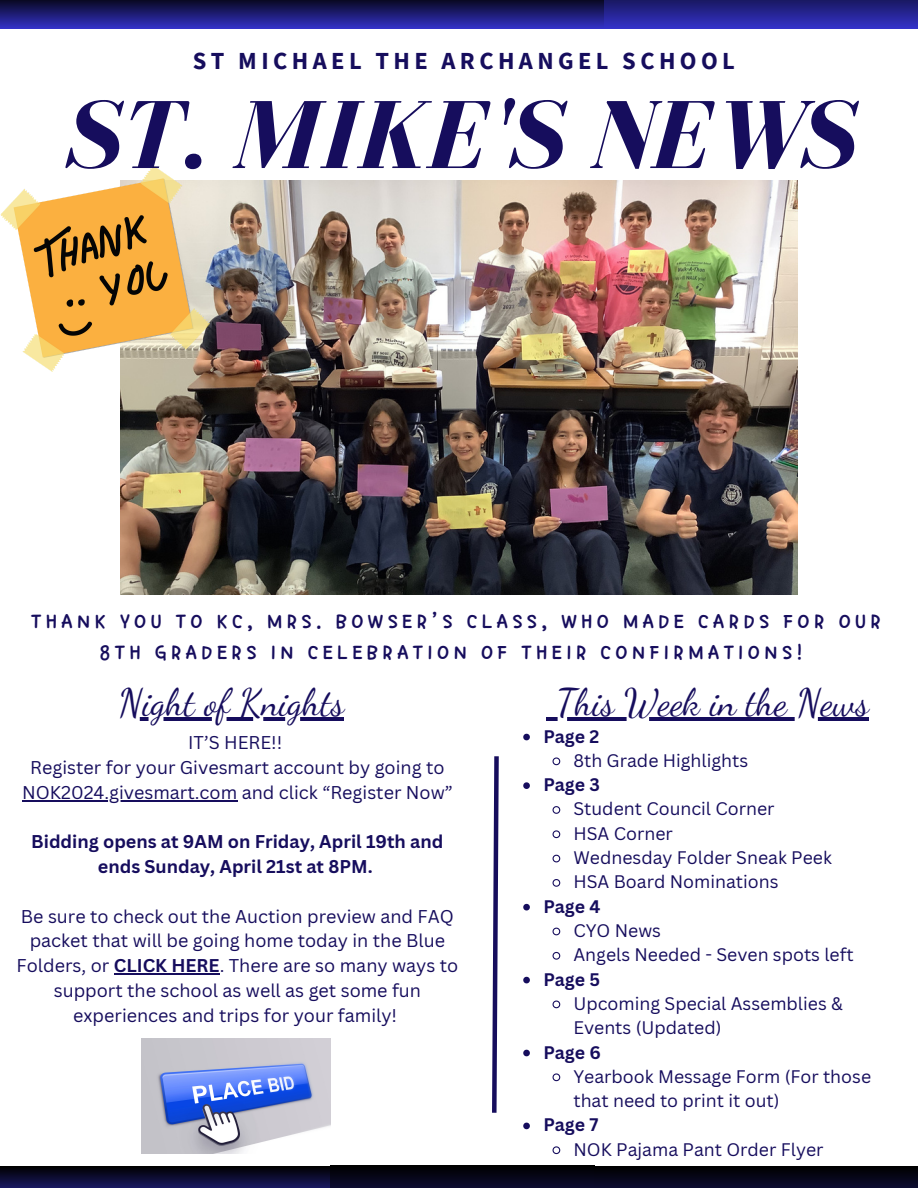
<style>
.page{position:relative;width:918px;height:1188px;background:#fff}
.page>*{position:absolute;margin:0;border:0;box-sizing:border-box;transform-origin:0 0}
.t1{font:italic 700 99.6px "Bodoni FLF";color:#160d5d}
.t2{font:37.5px "Dancing Script";color:#160d5d}
.t3{font:700 24.45px "Source Sans Pro";letter-spacing:.18em;color:#160d5d}
.t4{font:22.35px/30.3px "TT Dalpangi R";letter-spacing:.185em;color:#160d5d;text-align:center}
.t5{font:18px/24.8px "Canva Sans";color:#160d5d;text-align:center}
.t6{font:700 18px/24.8px "Canva Sans";color:#160d5d;text-align:center}
.t7{font:17.7px/24.3px "Canva Sans";color:#160d5d}
.t8{font:700 17.7px "Canva Sans";color:#160d5d}
.s1{font-weight:700}
</style>
<div class="page">
<div style="left:0;top:0;width:299px;height:28px;background:linear-gradient(to bottom,#090923,#312fbd)"></div>
<div style="left:299px;top:0;width:305px;height:28px;background:linear-gradient(to bottom,#090923,#312fbd)"></div>
<div style="left:604px;top:0;width:314px;height:28px;background:linear-gradient(to bottom,#191863,#3230c3)"></div>
<div style="left:0;top:1166px;width:331px;height:22px;background:linear-gradient(to bottom,#000,#18175c)"></div>
<div style="left:331px;top:1166px;width:264px;height:22px;background:linear-gradient(to bottom,#000,#0c0c2e)"></div>
<div style="left:595px;top:1166px;width:323px;height:22px;background:linear-gradient(to bottom,#000,#0c0b2e)"></div>
<img style="left:120px;top:180px;width:677px;height:414px">
<img style="left:0;top:166px;width:209px;height:205px">
<img style="left:142px;top:1039px;width:189px;height:114px">
<svg style="left:547px;top:717px;width:9px;height:3px"></svg>
<hr style="left:556px;top:717px;width:313px;height:3px;background:#160d5d">
<svg style="left:523px;top:734px;width:7px;height:6px"></svg>
<svg style="left:552px;top:757px;width:9px;height:9px"></svg>
<svg style="left:523px;top:782px;width:7px;height:7px"></svg>
<svg style="left:552px;top:806px;width:9px;height:8px"></svg>
<svg style="left:552px;top:830px;width:9px;height:9px"></svg>
<svg style="left:552px;top:854px;width:9px;height:9px"></svg>
<svg style="left:552px;top:879px;width:9px;height:8px"></svg>
<svg style="left:523px;top:904px;width:7px;height:6px"></svg>
<svg style="left:552px;top:927px;width:9px;height:9px"></svg>
<svg style="left:552px;top:951px;width:9px;height:9px"></svg>
<svg style="left:523px;top:977px;width:7px;height:6px"></svg>
<svg style="left:552px;top:1000px;width:9px;height:9px"></svg>
<svg style="left:523px;top:1050px;width:7px;height:6px"></svg>
<svg style="left:552px;top:1073px;width:9px;height:9px"></svg>
<svg style="left:523px;top:1123px;width:7px;height:6px"></svg>
<svg style="left:552px;top:1146px;width:9px;height:9px"></svg>
<hr style="left:119px;top:717px;width:225px;height:3px;background:#160d5d">
<hr style="left:22px;top:800px;width:215px;height:1px;background:#160d5d">
<hr style="left:114px;top:973px;width:106px;height:1px;background:#160d5d">
<svg style="left:492px;top:756px;width:7px;height:357px"></svg>
<p class="t3" style="left:193px;top:45px;width:544px">ST MICHAEL THE ARCHANGEL SCHOOL</p>
<h4 class="t1" style="left:63px;top:82px;width:792px">ST. MIKE'S NEWS</h4>
<p class="t4" style="left:31px;top:607px;width:852px">THANK YOU TO KC, MRS. BOWSER’S CLASS, WHO MADE CARDS FOR OUR<br>8TH GRADERS IN CELEBRATION OF THEIR CONFIRMATIONS!</p>
<p class="t2" style="left:119px;top:680px;width:227px">Night of Knights</p>
<p class="t5" style="left:188px;top:730px;width:96px">IT’S HERE!!</p>
<p class="t5" style="left:30px;top:755px;width:416px">Register for your Givesmart account by going to</p>
<p class="t5" style="left:22px;top:780px;width:432px">NOK2024.givesmart.com and click “Register Now”</p>
<p class="t6" style="left:31px;top:829px;width:414px">Bidding opens at 9AM on Friday, April 19th and ends Sunday, April 21st at 8PM.</p>
<p class="t5" style="left:17px;top:903px;width:443px">Be sure to check out the Auction preview and FAQ packet that will be going home today in the Blue Folders, or <span class="s1">CLICK HERE</span>. There are so many ways to support the school as well as get some fun experiences and trips for your family!</p>
<p class="t2" style="left:556px;top:680px;width:314px">This Week in the News</p>
<p class="t8" style="left:543px;top:724px;width:57px">Page 2</p>
<h5 class="t7" style="left:573px;top:748px;width:176px">8th Grade Highlights</h5>
<p class="t8" style="left:543px;top:772px;width:58px">Page 3</p>
<p class="t7" style="left:573px;top:796px;width:203px">Student Council Corner</p>
<h2 class="t7" style="left:573px;top:821px;width:101px">HSA Corner</h2>
<p class="t7" style="left:573px;top:845px;width:260px">Wednesday Folder Sneak Peek</p>
<p class="t7" style="left:573px;top:869px;width:207px">HSA Board Nominations</p>
<p class="t8" style="left:543px;top:894px;width:58px">Page 4</p>
<p class="t7" style="left:573px;top:918px;width:89px">CYO News</p>
<p class="t7" style="left:573px;top:942px;width:282px">Angels Needed - Seven spots left</p>
<p class="t8" style="left:543px;top:967px;width:58px">Page 5</p>
<p class="t7" style="left:573px;top:991px;width:271px">Upcoming Special Assemblies &amp;<br>Events (Updated)</p>
<p class="t8" style="left:543px;top:1040px;width:59px">Page 6</p>
<p class="t7" style="left:573px;top:1064px;width:299px">Yearbook Message Form (For those that need to print it out)</p>
<p class="t8" style="left:543px;top:1113px;width:56px">Page 7</p>
<p class="t7" style="left:573px;top:1137px;width:252px">NOK Pajama Pant Order Flyer</p>
</div>
